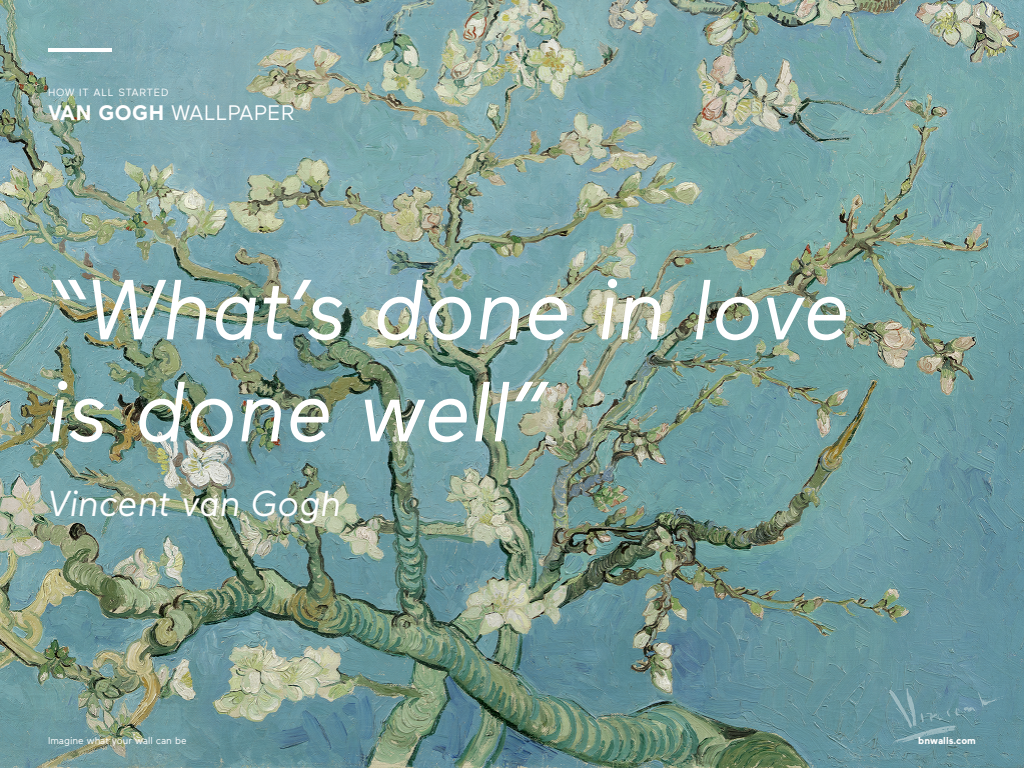
<style>
.page{position:relative;width:1024px;height:768px;background:#fff}
.page>*{position:absolute;margin:0;border:0;box-sizing:border-box;transform-origin:0 0}
.t1{font:italic 85px/102px "Maax";color:#fff}
.t2{font:italic 36px "Maax";color:#fff}
.t3{font:21px "Maax";letter-spacing:.025em;color:#fff}
.t4{font:10.5px "Maax";letter-spacing:.075em;color:#fff}
.t5{font:10px "Maax";color:#fff}
.t6{font:700 10px "Maax";color:#fff}
.s1{font-weight:700}
</style>
<div class="page">
<img style="left:0;top:0;width:1024px;height:768px">
<hr style="left:48px;top:48px;width:64px;height:4px;background:#fff">
<p class="t4" style="left:48px;top:86px;width:122px">HOW IT ALL STARTED</p>
<p class="t3" style="left:48px;top:99px;width:248px"><span class="s1">VAN GOGH</span> WALLPAPER</p>
<p class="t1" style="left:48px;top:255px;width:804px">“What’s done in love is done well”</p>
<p class="t2" style="left:48px;top:481px;width:295px">Vincent van Gogh</p>
<p class="t5" style="left:48px;top:734px;width:140px">Imagine what your wall can be</p>
<p class="t6" style="left:918px;top:734px;width:59px">bnwalls.com</p>
</div>
